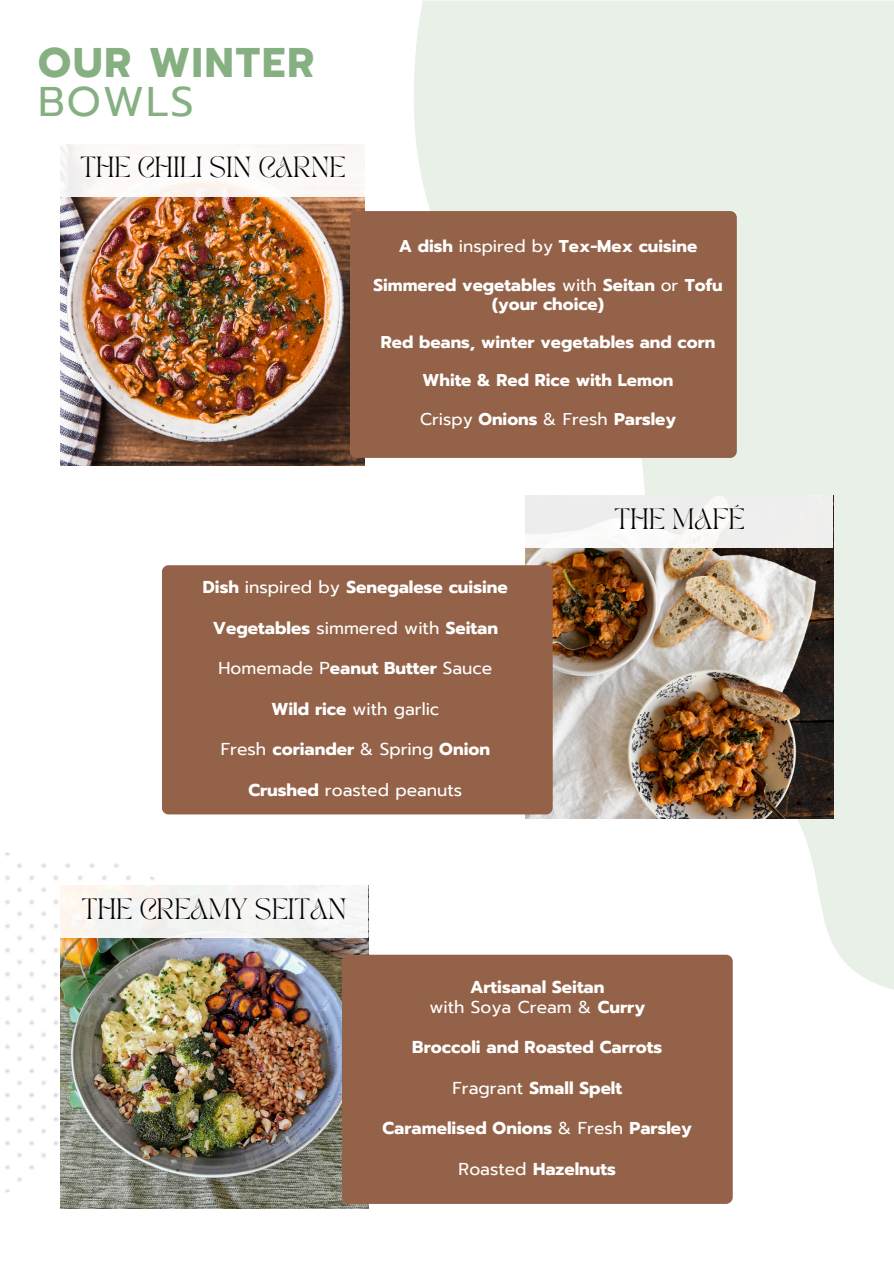
<style>
.page{position:relative;width:894px;height:1264px;background:#fff}
.page>*{position:absolute;margin:0;border:0;box-sizing:border-box;transform-origin:0 0}
.t1{font:700 41.25px/39.3px "Prompt";letter-spacing:.045em;color:#86b082}
.t2{font:20.55px "TAN PEARL Regular";color:#000}
.t3{font:20.4px "TAN PEARL Regular";color:#000}
.t4{font:700 17.1px "Prompt";color:#fff}
.t5{font:17.1px "Prompt";color:#fff}
.t6{font:700 16.95px "Prompt";color:#fff}
.s1{font-weight:400}
.s2{font-weight:700}
</style>
<div class="page">
<svg style="left:413px;top:1px;width:480px;height:997px;fill:#e8f0e7"></svg>
<svg style="left:4px;top:852px;width:151px;height:343px"></svg>
<img style="left:61px;top:196px;width:303px;height:269px">
<div style="left:61px;top:144px;width:304px;height:52px;background:#fcf8f6"></div>
<div style="left:349px;top:211px;width:387px;height:247px;background:#946248;border-radius:7px"></div>
<img style="left:61px;top:938px;width:307px;height:270px">
<div style="left:61px;top:885px;width:307px;height:53px;background:#f5f4f2"></div>
<div style="left:342px;top:954px;width:390px;height:249px;background:#946248;border-radius:7px"></div>
<img style="left:525px;top:547px;width:307px;height:271px">
<div style="left:162px;top:565px;width:390px;height:249px;background:#946248;border-radius:7px"></div>
<div style="left:525px;top:495px;width:307px;height:52px;background:linear-gradient(to right,#f4f3f3,#f1f0ef)"></div>
<h3 class="t1" style="left:38px;top:43px;width:277px">OUR WINTER<br><span class="s1">BOWLS</span></h3>
<p class="t3" style="left:80px;top:157px;width:266px">THE CHILI SIN CARNE</p>
<p class="t6" style="left:398px;top:234px;width:300px">A dish <span class="s1">inspired by</span> Tex-Mex cuisine</p>
<h2 class="t6" style="left:373px;top:272px;width:350px">Simmered vegetables <span class="s1">with</span> Seitan <span class="s1">or</span> Tofu</h2>
<h1 class="t6" style="left:492px;top:291px;width:113px">(your choice)</h1>
<h2 class="t6" style="left:381px;top:329px;width:336px">Red beans, winter vegetables and corn</h2>
<p class="t6" style="left:422px;top:368px;width:252px">White &amp; Red Rice with Lemon</p>
<p class="t6" style="left:420px;top:406px;width:257px"><span class="s1">Crispy</span> Onions <span class="s1">&amp; Fresh</span> Parsley</p>
<p class="t2" style="left:614px;top:507px;width:131px">THE MAFÉ</p>
<p class="t4" style="left:203px;top:574px;width:306px">Dish <span class="s1">inspired by</span> Senegalese cuisine</p>
<p class="t4" style="left:213px;top:615px;width:287px">Vegetables <span class="s1">simmered with</span> Seitan</p>
<h2 class="t5" style="left:218px;top:655px;width:275px">Homemade P<span class="s2">eanut Butter</span> Sauce</h2>
<p class="t5" style="left:271px;top:696px;width:169px"><span class="s2">Wild rice</span> with garlic</p>
<p class="t4" style="left:221px;top:736px;width:271px"><span class="s1">Fresh</span> coriander <span class="s1">&amp; Spring</span> Onion</p>
<h3 class="t5" style="left:248px;top:777px;width:215px"><span class="s2">Crushed</span> roasted peanuts</h3>
<h3 class="t2" style="left:82px;top:898px;width:266px">THE CREAMY SEITAN</h3>
<p class="t4" style="left:470px;top:974px;width:136px">Artisanal Seitan</p>
<p class="t5" style="left:429px;top:994px;width:217px">with Soya Cream &amp; <span class="s2">Curry</span></p>
<p class="t4" style="left:412px;top:1034px;width:251px">Broccoli and Roasted Carrots</p>
<p class="t4" style="left:452px;top:1075px;width:171px"><span class="s1">Fragrant</span> Small Spelt</p>
<p class="t4" style="left:382px;top:1115px;width:311px">Caramelised Onions <span class="s1">&amp; Fresh</span> Parsley</p>
<p class="t4" style="left:458px;top:1156px;width:159px"><span class="s1">Roasted</span> Hazelnuts</p>
</div>
